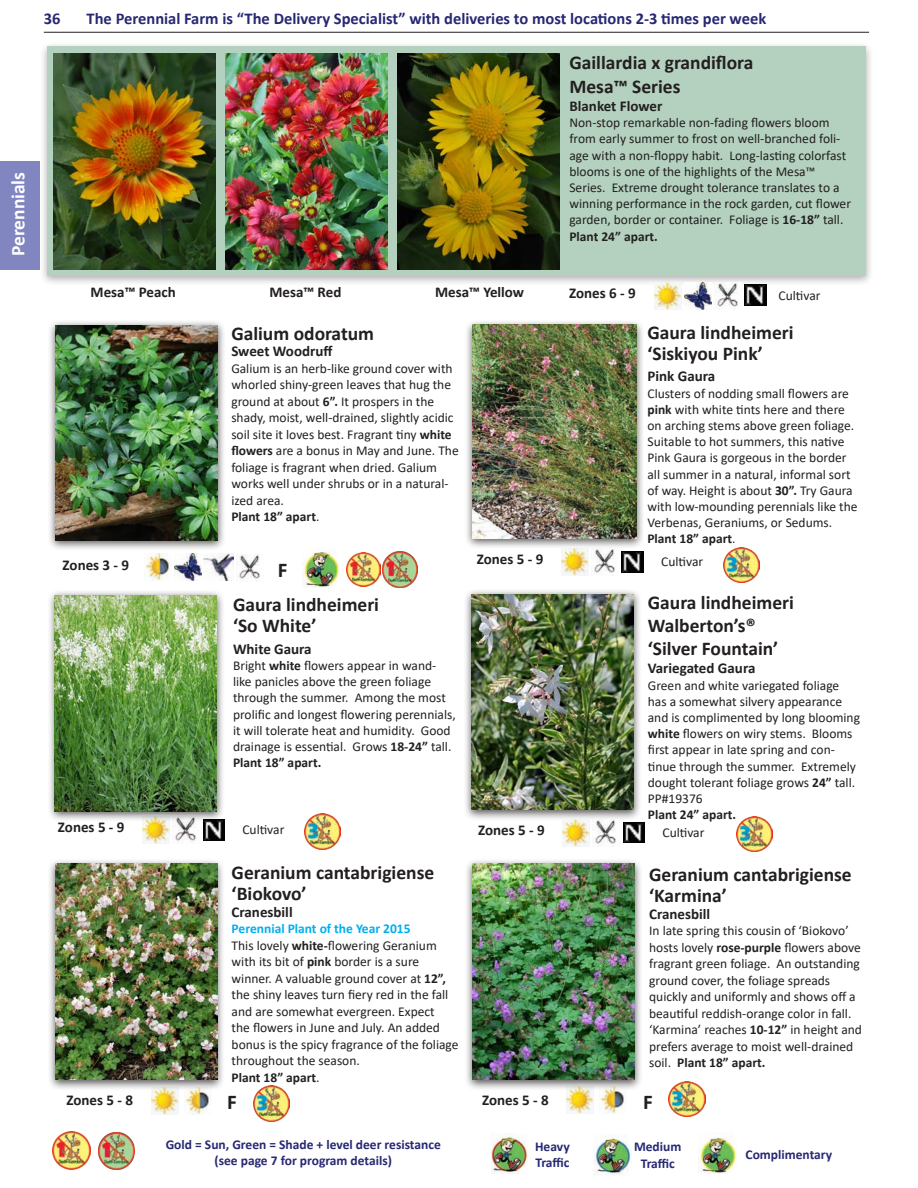
<style>
.page{position:relative;width:918px;height:1188px;background:#fff}
.page>*{position:absolute;margin:0;border:0;box-sizing:border-box;transform-origin:0 0}
.t1{font:700 21px "Calibri";color:#231f20}
.heading_2{font:700 19.5px/21px "Calibri";color:#231f20}
.t2{font:700 19.5px "Calibri";color:#fff}
.t3{font:700 16.5px "Calibri";color:#272873}
.t4{font:700 15px "Calibri";color:#231f20}
.heading_2-2{font:13.5px/16.2px "Calibri";color:#231f20}
.t5{font:700 13.5px/16.2px "Calibri";color:#272873;text-align:center}
.t6{font:700 13.5px "Calibri";color:#231f20}
.t7{font:700 13.5px "Calibri";color:#00aeef}
.s1{font-weight:700}
.s2{font-weight:400}
</style>
<div class="page">
<hr style="left:44px;top:32px;width:825px;height:1px;background:#231f20">
<div style="left:0;top:161px;width:39px;height:109px;background:#8186c1"></div>
<img style="left:593px;top:1136px;width:38px;height:39px">
<img style="left:699px;top:1134px;width:37px;height:40px">
<img style="left:491px;top:1135px;width:37px;height:38px">
<img style="left:52px;top:1131px;width:38px;height:38px">
<img style="left:98px;top:1132px;width:37px;height:37px">
<div style="left:39px;top:41px;width:835px;height:246px;background:#231f20;opacity:.75"></div>
<div style="left:48px;top:46px;width:818px;height:230px;background:#b3d1be"></div>
<img style="left:684px;top:283px;width:27px;height:27px">
<img style="left:654px;top:283px;width:27px;height:27px">
<img style="left:715px;top:283px;width:27px;height:24px">
<img style="left:745px;top:285px;width:21px;height:21px">
<img style="left:53px;top:53px;width:162px;height:216px">
<img style="left:398px;top:54px;width:162px;height:216px">
<img style="left:592px;top:549px;width:23px;height:24px">
<img style="left:562px;top:549px;width:27px;height:26px">
<img style="left:622px;top:552px;width:21px;height:20px">
<img style="left:723px;top:547px;width:36px;height:36px">
<div style="left:464px;top:319px;width:180px;height:230px;background:#231f20;opacity:.75"></div>
<img style="left:473px;top:324px;width:163px;height:215px">
<img style="left:600px;top:1091px;width:24px;height:23px">
<img style="left:567px;top:1091px;width:27px;height:23px">
<img style="left:669px;top:1081px;width:36px;height:36px">
<div style="left:465px;top:858px;width:178px;height:233px;background:#231f20;opacity:.75"></div>
<img style="left:473px;top:864px;width:162px;height:216px">
<img style="left:226px;top:54px;width:162px;height:216px">
<img style="left:174px;top:554px;width:27px;height:27px">
<img style="left:204px;top:554px;width:29px;height:27px">
<img style="left:236px;top:555px;width:24px;height:24px">
<img style="left:144px;top:554px;width:25px;height:27px">
<img style="left:302px;top:548px;width:38px;height:40px">
<img style="left:346px;top:552px;width:34px;height:35px">
<img style="left:382px;top:552px;width:36px;height:35px">
<img style="left:173px;top:822px;width:23px;height:19px">
<img style="left:143px;top:822px;width:27px;height:21px">
<img style="left:203px;top:822px;width:22px;height:18px">
<img style="left:304px;top:814px;width:36px;height:35px">
<div style="left:47px;top:590px;width:178px;height:232px;background:#231f20;opacity:.75"></div>
<img style="left:55px;top:595px;width:162px;height:216px">
<div style="left:47px;top:320px;width:179px;height:231px;background:#231f20;opacity:.75"></div>
<img style="left:56px;top:325px;width:162px;height:215px">
<img style="left:184px;top:1091px;width:25px;height:23px">
<img style="left:151px;top:1091px;width:27px;height:23px">
<img style="left:253px;top:1086px;width:36px;height:35px">
<div style="left:47px;top:858px;width:178px;height:233px;background:#231f20;opacity:.75"></div>
<img style="left:55px;top:864px;width:162px;height:216px">
<div style="left:464px;top:588px;width:178px;height:233px;background:#231f20;opacity:.75"></div>
<img style="left:472px;top:594px;width:162px;height:216px">
<img style="left:593px;top:819px;width:27px;height:25px">
<img style="left:563px;top:819px;width:27px;height:27px">
<img style="left:623px;top:822px;width:22px;height:21px">
<img style="left:736px;top:816px;width:37px;height:36px">
<h2 class="t2" style="left:4px;top:256px;width:86px;rotate:-90deg">Perennials</h2>
<p class="t3" style="left:44px;top:6px;width:18px">36</p>
<p class="t3" style="left:87px;top:6px;width:681px">The Perennial Farm is “The Delivery Specialist” with deliveries to most locations 2-3 times per week</p>
<p class="t4" style="left:91px;top:281px;width:87px">Mesa™ Peach</p>
<p class="t4" style="left:269px;top:281px;width:74px">Mesa™ Red</p>
<p class="t4" style="left:435px;top:281px;width:90px">Mesa™ Yellow</p>
<p class="heading_2" style="left:231px;top:323px;width:144px">Galium odoratum</p>
<p class="t4" style="left:231px;top:341px;width:103px">Sweet Woodruff</p>
<p class="heading_2-2" style="left:231px;top:360px;width:229px">Galium is an herb-like ground cover with whorled shiny-green leaves that hug the ground at about <span class="s1">6”.</span> It prospers in the shady, moist, well-drained, slightly acidic soil site it loves best. Fragrant tiny <span class="s1">white flowers</span> are a bonus in May and June. The foliage is fragrant when dried. Galium works well under shrubs or in a natural&shy;ized area.</p>
<p class="t6" style="left:231px;top:507px;width:90px">Plant 18” apart<span class="s2">.</span></p>
<p class="heading_2" style="left:569px;top:52px;width:185px">Gaillardia x grandiflora</p>
<p class="heading_2" style="left:569px;top:75px;width:113px">Mesa™ Series</p>
<p class="t4" style="left:569px;top:95px;width:94px">Blanket Flower</p>
<p class="heading_2-2" style="left:569px;top:114px;width:283px">Non-stop remarkable non-fading flowers bloom from early summer to frost on well-branched foli&shy;age with a non-floppy habit. Long-lasting colorfast blooms is one of the highlights of the Mesa™ Series. Extreme drought tolerance translates to a winning performance in the rock garden, cut flower garden, border or container. Foliage is <span class="s1">16-18”</span> tall.</p>
<p class="t6" style="left:569px;top:227px;width:90px">Plant 24” apart.</p>
<p class="t4" style="left:569px;top:282px;width:68px">Zones 6 - 9</p>
<p class="heading_2-2" style="left:779px;top:287px;width:43px">Cultivar</p>
<p class="heading_2" style="left:647px;top:322px;width:148px">Gaura lindheimeri</p>
<p class="heading_2" style="left:647px;top:343px;width:117px">‘Siskiyou Pink’</p>
<p class="t4" style="left:647px;top:366px;width:69px">Pink Gaura</p>
<p class="heading_2-2" style="left:647px;top:385px;width:212px">Clusters of nodding small flowers are <span class="s1">pink</span> with white tints here and there on arching stems above green foliage.<br>Suitable to hot summers, this native Pink Gaura is gorgeous in the border all summer in a natural, informal sort of way. Height is about <span class="s1">30”.</span> Try Gaura with low-mounding perennials like the Verbenas, Geraniums, or Sedums.</p>
<p class="t6" style="left:647px;top:529px;width:90px">Plant 18” apart<span class="s2">.</span></p>
<p class="t4" style="left:63px;top:555px;width:68px">Zones 3 - 9</p>
<p class="t1" style="left:278px;top:555px;width:11px">F</p>
<p class="heading_2" style="left:233px;top:594px;width:148px">Gaura lindheimeri</p>
<p class="heading_2" style="left:233px;top:615px;width:85px">‘So White’</p>
<p class="t4" style="left:233px;top:638px;width:80px">White Gaura</p>
<p class="heading_2-2" style="left:233px;top:657px;width:224px">Bright <span class="s1">white</span> flowers appear in wand&shy;like panicles above the green foliage through the summer. Among the most prolific and longest flowering perennials, it will tolerate heat and humidity. Good drainage is essential. Grows <span class="s1">18-24”</span> tall.</p>
<p class="t6" style="left:233px;top:753px;width:90px">Plant 18” apart.</p>
<p class="t4" style="left:58px;top:816px;width:68px">Zones 5 - 9</p>
<p class="heading_2-2" style="left:242px;top:821px;width:43px">Cultivar</p>
<p class="heading_2" style="left:232px;top:862px;width:204px">Geranium cantabrigiense</p>
<p class="heading_2" style="left:232px;top:883px;width:77px">‘Biokovo’</p>
<p class="t4" style="left:232px;top:901px;width:63px">Cranesbill</p>
<p class="t7" style="left:232px;top:919px;width:181px">Perennial Plant of the Year 2015</p>
<p class="heading_2-2" style="left:232px;top:937px;width:228px">This lovely <span class="s1">white-</span>flowering Geranium with its bit of <span class="s1">pink</span> border is a sure winner. A valuable ground cover at <span class="s1">12”, </span>the shiny leaves turn fiery red in the fall and are somewhat evergreen. Expect<br>the flowers in June and July. An added bonus is the spicy fragrance of the foliage throughout the season.</p>
<p class="t6" style="left:232px;top:1068px;width:90px">Plant 18” apart<span class="s2">.</span></p>
<p class="t4" style="left:66px;top:1089px;width:68px">Zones 5 - 8</p>
<p class="t1" style="left:227px;top:1087px;width:11px">F</p>
<p class="t5" style="left:166px;top:1136px;width:277px">Gold = Sun, Green = Shade + level deer resistance (see page 7 for program details)</p>
<p class="t4" style="left:477px;top:549px;width:68px">Zones 5 - 9</p>
<p class="heading_2-2" style="left:661px;top:553px;width:43px">Cultivar</p>
<p class="heading_2" style="left:648px;top:591px;width:148px">Gaura lindheimeri</p>
<p class="heading_2" style="left:648px;top:615px;width:109px">Walberton’s®</p>
<p class="heading_2" style="left:648px;top:638px;width:132px">‘Silver Fountain’</p>
<p class="t4" style="left:648px;top:658px;width:109px">Variegated Gaura</p>
<p class="heading_2-2" style="left:648px;top:677px;width:214px">Green and white variegated foliage has a somewhat silvery appearance and is complimented by long blooming <span class="s1">white</span> flowers on wiry stems. Blooms first appear in late spring and con&shy;tinue through the summer. Extremely dought tolerant foliage grows <span class="s1">24”</span> tall.<br>PP#19376</p>
<p class="t6" style="left:648px;top:805px;width:90px">Plant 24” apart.</p>
<p class="t4" style="left:478px;top:819px;width:68px">Zones 5 - 9</p>
<p class="heading_2-2" style="left:663px;top:824px;width:43px">Cultivar</p>
<p class="t4" style="left:482px;top:1089px;width:68px">Zones 5 - 8</p>
<p class="heading_2" style="left:649px;top:864px;width:204px">Geranium cantabrigiense ‘Karmina’</p>
<p class="t4" style="left:649px;top:903px;width:63px">Cranesbill</p>
<p class="heading_2-2" style="left:649px;top:922px;width:214px">In late spring this cousin of ‘Biokovo’ hosts lovely <span class="s1">rose-purple</span> flowers above fragrant green foliage. An outstanding ground cover, the foliage spreads quickly and uniformly and shows off a beautiful reddish-orange color in fall. ‘Karmina’ reaches <span class="s1">10-12”</span> in height and prefers average to moist well-drained soil. <span class="s1">Plant 18” apart.</span></p>
<p class="t1" style="left:643px;top:1087px;width:11px">F</p>
<p class="t5" style="left:535px;top:1138px;width:36px;text-align:left">Heavy<br>Traffic</p>
<p class="t5" style="left:634px;top:1139px;width:49px">Medium<br>Traffic</p>
<p class="t5" style="left:746px;top:1147px;width:88px">Complimentary</p>
</div>
